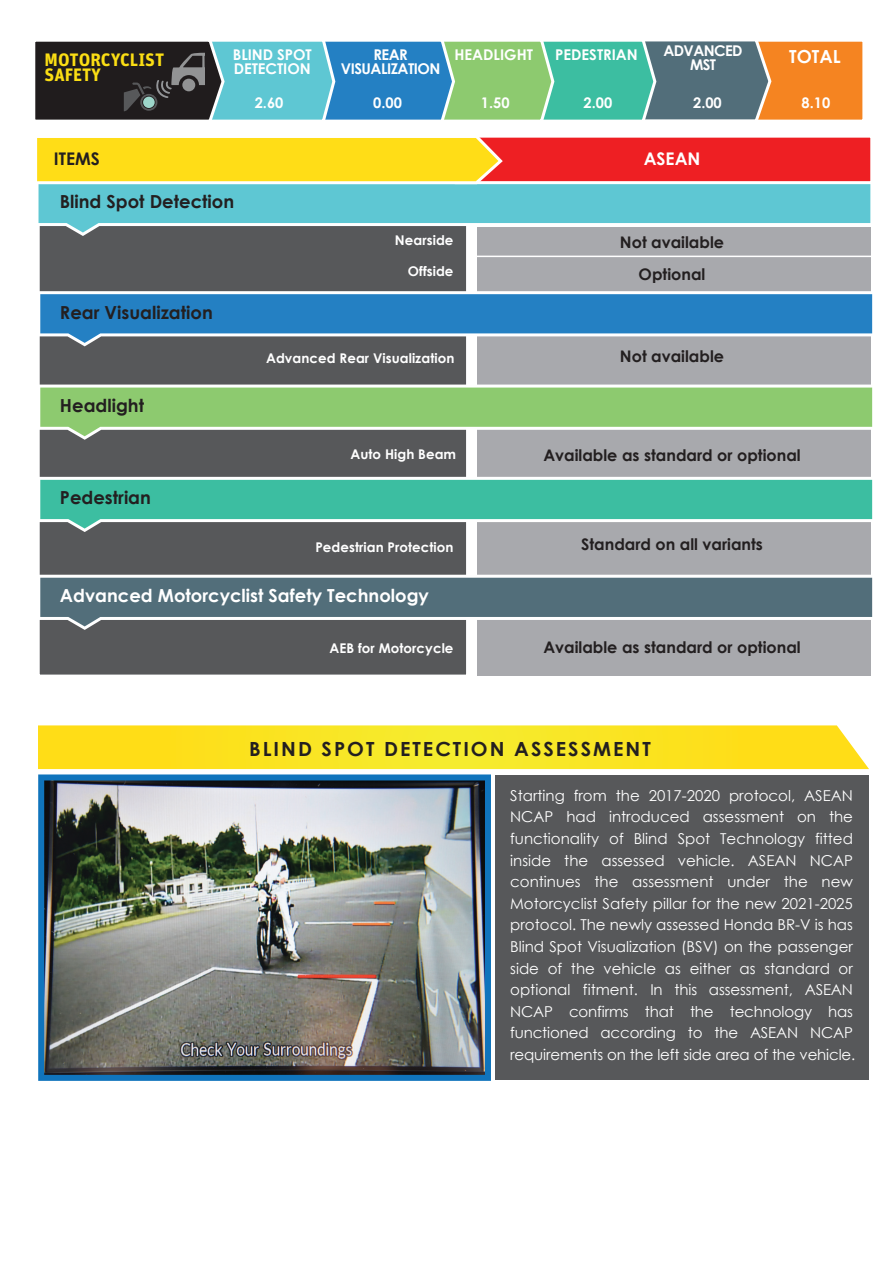
<style>
.page{position:relative;width:893px;height:1263px;background:#fff}
.page>*{position:absolute;margin:0;border:0;box-sizing:border-box;transform-origin:0 0}
.t1{font:700 19.5px "Century Gothic";letter-spacing:.1em;color:#231f20}
.t2{font:700 18px "Century Gothic";color:#231f20}
.t3{font:700 18px "Century Gothic";color:#fff}
.t4{font:700 18px "FF Unit Pro";color:#fbde14}
.t5{font:700 17.4px "Century Gothic";color:#231f20}
.t6{font:700 17.4px "Century Gothic";color:#fff}
.t7{font:700 16.05px/31.5px "Century Gothic";color:#231f20;text-align:center}
.t8{font:15px/21.6px "Century Gothic";color:#fff}
.t9{font:700 14.85px/13.5px "Century Gothic";letter-spacing:-.005em;color:#fff}
.t10{font:700 14.85px/13.5px "Century Gothic";letter-spacing:-.035em;color:#fff;text-align:center}
.t11{font:700 14.85px "Century Gothic";letter-spacing:-.04em;color:#fff}
.t12{font:700 14.7px "Century Gothic";color:#fff}
.t13{font:700 13.35px "Century Gothic";letter-spacing:.005em;color:#fff}
</style>
<div class="page">
<div style="left:477px;top:227px;width:393px;height:449px;background:#a8a9ad"></div>
<svg style="left:38px;top:725px;width:831px;height:44px;background:#fbe326"></svg>
<div style="left:495px;top:775px;width:374px;height:305px;background:#57585a"></div>
<div style="left:37px;top:223px;width:432px;height:454px;background:#57585a;border:3px solid #fff"></div>
<svg style="left:37px;top:291px;width:836px;height:55px;fill:#2480c3"></svg>
<svg style="left:37px;top:477px;width:836px;height:55px;fill:#3cbea1"></svg>
<svg style="left:37px;top:575px;width:836px;height:55px;fill:#526e7a"></svg>
<div style="left:206px;top:39px;width:659px;height:84px;background:#f58421;border:3px solid #fff"></div>
<svg style="left:35px;top:39px;width:735px;height:84px;background:#578e8d"></svg>
<svg style="left:37px;top:385px;width:836px;height:55px;fill:#8dca6f"></svg>
<svg style="left:37px;top:137px;width:834px;height:97px;background:#b1a97f"></svg>
<hr style="left:468px;top:256px;width:403px;height:1px;background:#fff">
<img style="left:38px;top:774px;width:453px;height:307px">
<p class="t11" style="left:663px;top:39px;width:81px">ADVANCED</p>
<p class="t9" style="left:233px;top:47px;width:80px">BLIND SPOT<br>DETECTION</p>
<p class="t10" style="left:341px;top:47px;width:101px">REAR<br>VISUALIZATION</p>
<p class="t9" style="left:454px;top:47px;width:80px">HEADLIGHT</p>
<p class="t9" style="left:555px;top:47px;width:84px">PEDESTRIAN</p>
<p class="t3" style="left:789px;top:43px;width:53px">TOTAL</p>
<p class="t4" style="left:45px;top:47px;width:121px">MOTORCYCLIST</p>
<p class="t9" style="left:690px;top:57px;width:28px">MST</p>
<p class="t4" style="left:45px;top:62px;width:58px">SAFETY</p>
<p class="t12" style="left:255px;top:91px;width:30px">2.60</p>
<p class="t12" style="left:373px;top:91px;width:30px">0.00</p>
<p class="t12" style="left:481px;top:91px;width:30px">1.50</p>
<p class="t12" style="left:584px;top:91px;width:30px">2.00</p>
<p class="t12" style="left:693px;top:91px;width:30px">2.00</p>
<p class="t12" style="left:801px;top:91px;width:30px">8.10</p>
<p class="t5" style="left:54px;top:145px;width:47px">ITEMS</p>
<p class="t6" style="left:644px;top:145px;width:58px">ASEAN</p>
<p class="t2" style="left:60px;top:188px;width:176px">Blind Spot Detection</p>
<p class="t2" style="left:60px;top:298px;width:154px">Rear Visualization</p>
<p class="t2" style="left:60px;top:392px;width:86px">Headlight</p>
<p class="t2" style="left:60px;top:484px;width:92px">Pedestrian</p>
<p class="t13" style="left:395px;top:230px;width:60px">Nearside</p>
<p class="t13" style="left:408px;top:261px;width:47px">Offside</p>
<p class="t13" style="left:266px;top:348px;width:190px">Advanced Rear Visualization</p>
<p class="t13" style="left:350px;top:444px;width:107px">Auto High Beam</p>
<p class="t13" style="left:315px;top:537px;width:140px">Pedestrian Protection</p>
<p class="t3" style="left:60px;top:582px;width:370px">Advanced Motorcyclist Safety Technology</p>
<p class="t13" style="left:330px;top:637px;width:126px">AEB for Motorcycle</p>
<p class="t7" style="left:620px;top:226px;width:106px">Not available<br>Optional</p>
<p class="t7" style="left:620px;top:340px;width:106px">Not available</p>
<p class="t7" style="left:543px;top:439px;width:259px">Available as standard or optional</p>
<p class="t7" style="left:581px;top:527px;width:183px">Standard on all variants</p>
<p class="t7" style="left:543px;top:631px;width:259px">Available as standard or optional</p>
<h1 class="t1" style="left:249px;top:734px;width:403px">BLIND SPOT DETECTION ASSESSMENT</h1>
<p class="t8" style="left:510px;top:784px;width:347px">Starting from the 2017-2020 protocol, ASEAN NCAP had introduced assessment on the functionality of Blind Spot Technology fitted inside the assessed vehicle. ASEAN NCAP continues the assessment under the new Motorcyclist Safety pillar for the new 2021-2025 protocol. The newly assessed Honda BR-V is has Blind Spot Visualization (BSV) on the passenger side of the vehicle as either as standard or optional fitment. In this assessment, ASEAN NCAP confirms that the technology has functioned according to the ASEAN NCAP requirements on the left side area of the vehicle.</p>
</div>
